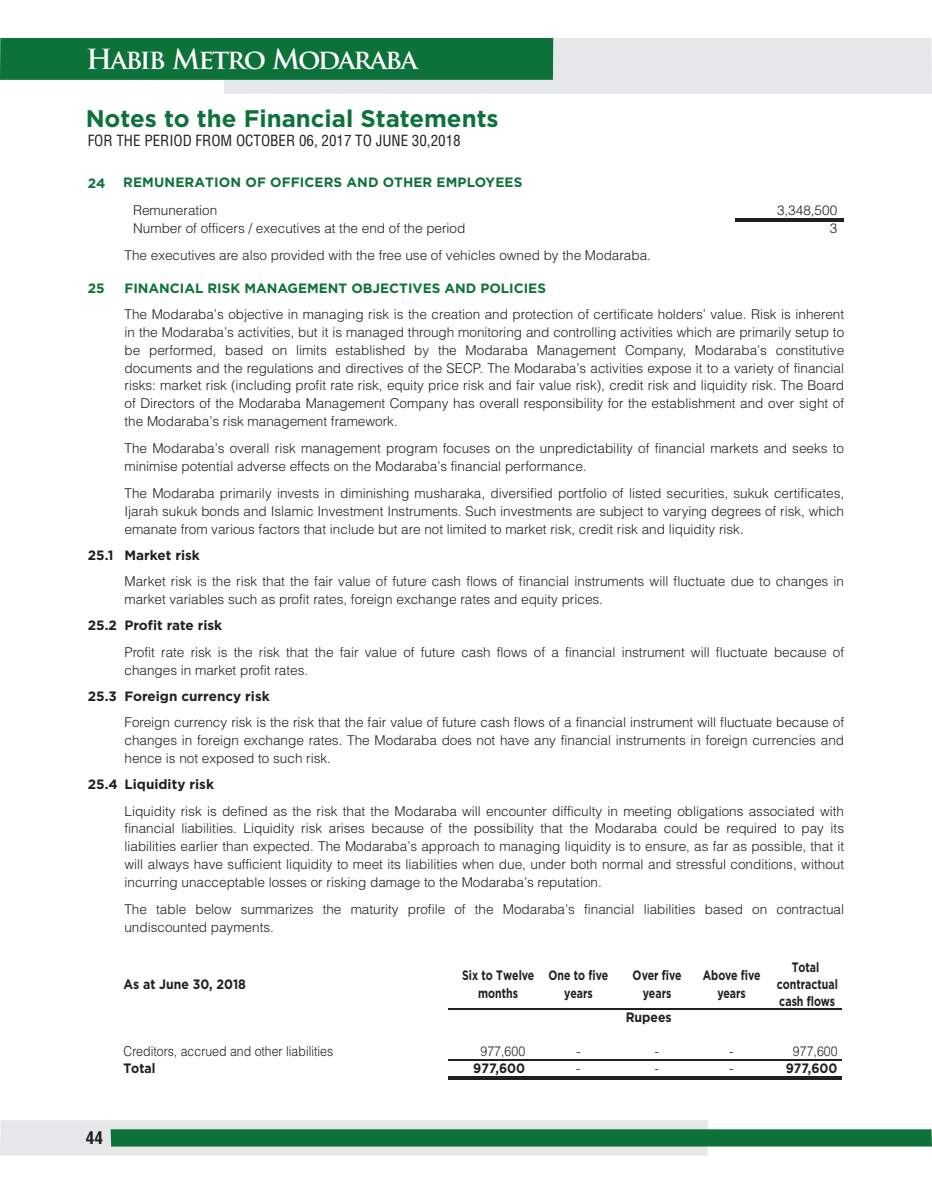
<style>
.page{position:relative;width:932px;height:1202px;background:#fff}
.page>*{position:absolute;margin:0;border:0;box-sizing:border-box;transform-origin:0 0}
.t1{font:700 27px "Trajan Pro";letter-spacing:-.07em;color:#fff}
.t2{font:700 24px "Gotham";color:#0d7239}
.t3{font:17.25px "Switzerland Condensed";color:#231f20}
.t4{font:15px "Switzerland Condensed";color:#231f20}
.t5{font:700 13.65px/17.2px "Gotham";color:#231f20;text-align:center;scale:.78 1}
.t6{font:13.65px "Switzerland Light";color:#231f20;scale:.9 1}
.t7{font:700 13.65px "Gotham";color:#231f20;scale:.9 1}
.t8{font:13.5px/17.7px "Switzerland Light";color:#231f20;text-align:justify}
.t9{font:700 13.5px "Gotham";color:#0d7239}
.t10{font:700 13.5px "Gotham";color:#231f20}
</style>
<div class="page">
<div style="left:224px;top:38px;width:708px;height:56px;background:#e6e7e8"></div>
<div style="left:0;top:38px;width:553px;height:42px;background:#0d7239"></div>
<svg style="left:0;top:1120px;width:932px;height:35px;background:#8bb79f"></svg>
<hr style="left:448px;top:1059px;width:393px;height:1px;background:#231f20">
<hr style="left:448px;top:1076px;width:393px;height:1px;background:#231f20">
<hr style="left:448px;top:1078px;width:393px;height:1px;background:#231f20">
<hr style="left:448px;top:1008px;width:393px;height:2px;background:#231f20">
<hr style="left:735px;top:218px;width:109px;height:1px;background:#231f20">
<hr style="left:735px;top:220px;width:109px;height:1px;background:#231f20">
<h1 class="t1" style="left:86px;top:49px;width:333px">Habib Metro Modaraba</h1>
<h2 class="t2" style="left:86px;top:110px;width:414px">Notes to the Financial Statements</h2>
<p class="t4" style="left:88px;top:131px;width:374px">FOR THE PERIOD FROM OCTOBER 06, 2017 TO JUNE 30,2018</p>
<p class="t9" style="left:88px;top:178px;width:19px">24</p>
<p class="t9" style="left:123px;top:177px;width:400px">REMUNERATION OF OFFICERS AND OTHER EMPLOYEES</p>
<p class="t8" style="left:133px;top:203px;width:86px">Remuneration</p>
<p class="t8" style="left:777px;top:203px;width:62px">3,348,500</p>
<p class="t8" style="left:133px;top:221px;width:334px">Number of officers / executives at the end of the period</p>
<p class="t8" style="left:829px;top:221px;width:9px">3</p>
<p class="t8" style="left:124px;top:248px;width:528px">The executives are also provided with the free use of vehicles owned by the Modaraba.</p>
<p class="t9" style="left:88px;top:283px;width:18px">25</p>
<p class="t9" style="left:124px;top:283px;width:423px">FINANCIAL RISK MANAGEMENT OBJECTIVES AND POLICIES</p>
<p class="t8" style="left:124px;top:307px;width:721px">The Modaraba's objective in managing risk is the creation and protection of certificate holders' value. Risk is inherent in the Modaraba's activities, but it is managed through monitoring and controlling activities which are primarily setup to be performed, based on limits established by the Modaraba Management Company, Modaraba's constitutive documents and the regulations and directives of the SECP. The Modaraba's activities expose it to a variety of financial risks: market risk (including profit rate risk, equity price risk and fair value risk), credit risk and liquidity risk. The Board of Directors of the Modaraba Management Company has overall responsibility for the establishment and over sight of the Modaraba's risk management framework.</p>
<p class="t8" style="left:124px;top:441px;width:721px">The Modaraba's overall risk management program focuses on the unpredictability of financial markets and seeks to minimise potential adverse effects on the Modaraba's financial performance.</p>
<p class="t8" style="left:124px;top:486px;width:721px">The Modaraba primarily invests in diminishing musharaka, diversified portfolio of listed securities, sukuk certificates, Ijarah sukuk bonds and Islamic Investment Instruments. Such investments are subject to varying degrees of risk, which emanate from various factors that include but are not limited to market risk, credit risk and liquidity risk.</p>
<p class="t10" style="left:88px;top:550px;width:114px">25.1 Market risk</p>
<p class="t8" style="left:124px;top:574px;width:721px">Market risk is the risk that the fair value of future cash flows of financial instruments will fluctuate due to changes in market variables such as profit rates, foreign exchange rates and equity prices.</p>
<p class="t10" style="left:88px;top:620px;width:136px">25.2 Profit rate risk</p>
<p class="t8" style="left:124px;top:645px;width:721px">Profit rate risk is the risk that the fair value of future cash flows of a financial instrument will fluctuate because of changes in market profit rates.</p>
<p class="t10" style="left:88px;top:691px;width:183px">25.3 Foreign currency risk</p>
<p class="t8" style="left:124px;top:715px;width:721px">Foreign currency risk is the risk that the fair value of future cash flows of a financial instrument will fluctuate because of changes in foreign exchange rates. The Modaraba does not have any financial instruments in foreign currencies and hence is not exposed to such risk.</p>
<p class="t10" style="left:88px;top:779px;width:128px">25.4 Liquidity risk</p>
<p class="t8" style="left:124px;top:803px;width:721px">Liquidity risk is defined as the risk that the Modaraba will encounter difficulty in meeting obligations associated with financial liabilities. Liquidity risk arises because of the possibility that the Modaraba could be required to pay its liabilities earlier than expected. The Modaraba's approach to managing liquidity is to ensure, as far as possible, that it will always have sufficient liquidity to meet its liabilities when due, under both normal and stressful conditions, without incurring unacceptable losses or risking damage to the Modaraba's reputation.</p>
<p class="t8" style="left:124px;top:901px;width:721px">The table below summarizes the maturity profile of the Modaraba's financial liabilities based on contractual undiscounted payments.</p>
<p class="t7" style="left:124px;top:979px;width:137px">As at June 30, 2018</p>
<p class="t5" style="left:462px;top:967px;width:94px">Six to Twelve months</p>
<p class="t5" style="left:548px;top:967px;width:78px">One to five years</p>
<p class="t5" style="left:632px;top:967px;width:64px">Over five years</p>
<p class="t5" style="left:702px;top:967px;width:76px">Above five years</p>
<p class="t5" style="left:776px;top:959px;width:80px">Total contractual cash flows</p>
<p class="t7" style="left:625px;top:1012px;width:53px">Rupees</p>
<p class="t6" style="left:124px;top:1042px;width:234px">Creditors, accrued and other liabilities</p>
<p class="t6" style="left:480px;top:1042px;width:51px">977,600</p>
<p class="t6" style="left:576px;top:1042px;width:6px">-</p>
<p class="t6" style="left:655px;top:1042px;width:6px">-</p>
<p class="t6" style="left:729px;top:1042px;width:6px">-</p>
<p class="t6" style="left:792px;top:1042px;width:51px">977,600</p>
<p class="t6" style="left:576px;top:1059px;width:6px">-</p>
<p class="t6" style="left:655px;top:1059px;width:6px">-</p>
<p class="t6" style="left:729px;top:1059px;width:6px">-</p>
<p class="t7" style="left:124px;top:1062px;width:37px">Total</p>
<p class="t7" style="left:473px;top:1062px;width:59px">977,600</p>
<p class="t7" style="left:785px;top:1062px;width:59px">977,600</p>
<p class="t3" style="left:86px;top:1127px;width:19px">44</p>
</div>
